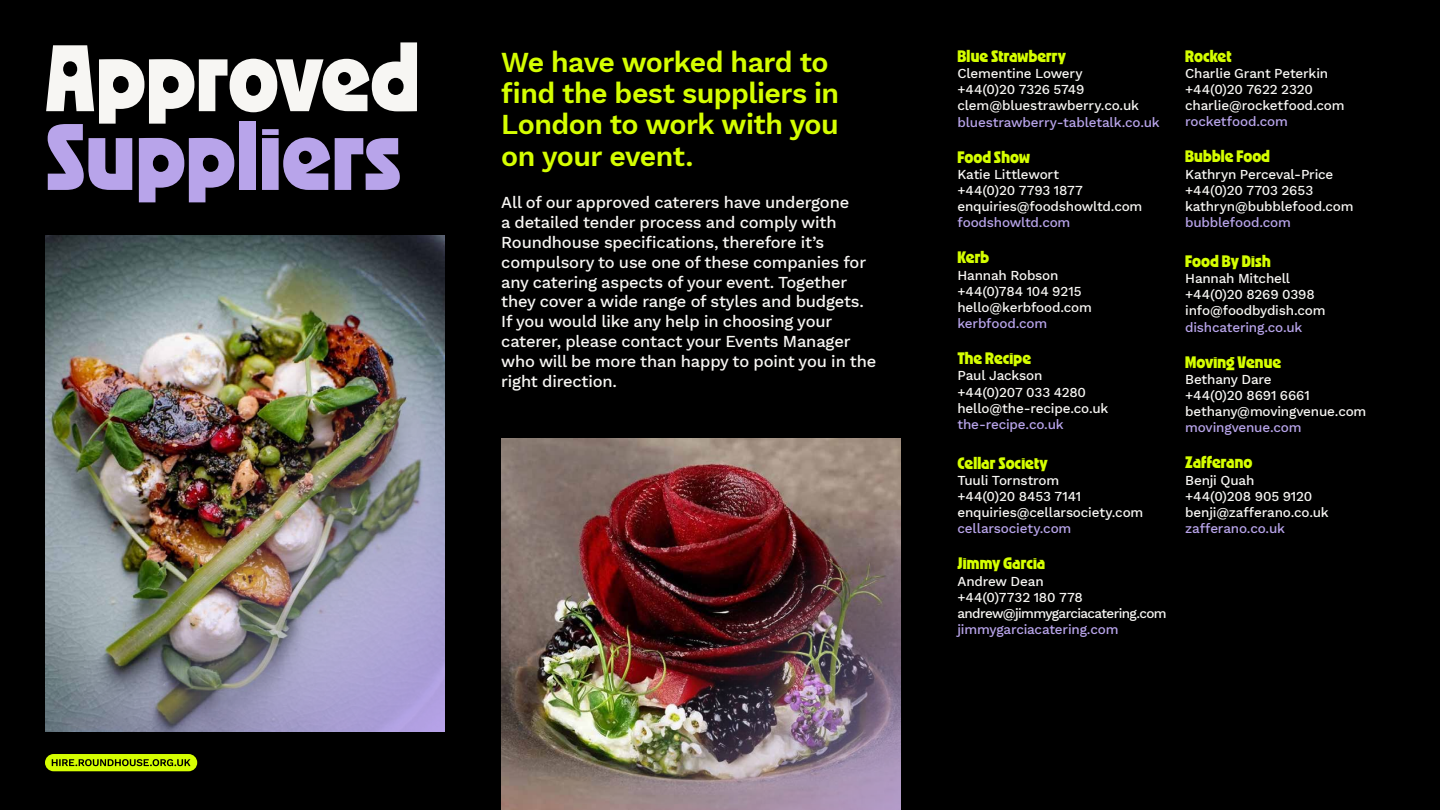
<style>
.page{position:relative;width:1440px;height:810px;background:#000}
.page>*{position:absolute;margin:0;border:0;box-sizing:border-box;transform-origin:0 0}
.t1{font:700 102px "OZIK";letter-spacing:.005em;color:#b8a4ea}
.t2{font:700 102px "OZIK";letter-spacing:-.005em;color:#f7f6f3}
.t3{font:600 28.5px/31.5px "Work Sans";letter-spacing:-.02em;color:#d5fe01}
.t4{font:700 18px "OZIK";letter-spacing:.005em;color:#d5fe01}
.t5{font:500 16.5px/19.8px "Work Sans";letter-spacing:-.01em;color:#f7f6f3}
.t6{font:500 13.5px/16.2px "Work Sans";letter-spacing:-.015em;color:#f7f6f3}
.t7{font:500 13.5px "Work Sans";letter-spacing:-.015em;color:#b8a4ea}
.t8{font:500 13.5px/16.2px "Work Sans";letter-spacing:-.045em;color:#f7f6f3}
</style>
<div class="page">
<img style="left:45px;top:235px;width:399px;height:120px">
<img style="left:502px;top:439px;width:398px;height:72px">
<img style="left:501px;top:511px;width:399px;height:299px">
<img style="left:45px;top:355px;width:399px;height:377px">
<div style="left:45px;top:754px;width:152px;height:17px;background:#d5fe01;border-radius:9px"></div>
<svg style="left:52px;top:759px;width:139px;height:7px"></svg>
<h1 class="t2" style="left:45px;top:17px;width:376px">Approved</h1>
<h1 class="t1" style="left:45px;top:96px;width:358px">Suppliers</h1>
<h2 class="t3" style="left:501px;top:45px;width:339px">We have worked hard to find the best suppliers in<br>London to work with you on your event.</h2>
<p class="t5" style="left:501px;top:192px;width:377px">All of our approved caterers have undergone<br>a detailed tender process and comply with Roundhouse specifications, therefore it’s compulsory to use one of these companies for any catering aspects of your event. Together they cover a wide range of styles and budgets.<br>If you would like any help in choosing your caterer, please contact your Events Manager who will be more than happy to point you in the right direction.</p>
<h3 class="t4" style="left:958px;top:45px;width:110px">Blue Strawberry</h3>
<p class="t6" style="left:958px;top:65px;width:183px">Clementine Lowery +44(0)20 7326 5749 clem@bluestrawberry.co.uk</p>
<p class="t7" style="left:958px;top:112px;width:204px">bluestrawberry-tabletalk.co.uk</p>
<h3 class="t4" style="left:958px;top:146px;width:74px">Food Show</h3>
<p class="t6" style="left:958px;top:165px;width:186px">Katie Littlewort<br>+44(0)20 7793 1877 enquiries@foodshowltd.com</p>
<p class="t7" style="left:958px;top:212px;width:114px">foodshowltd.com</p>
<h3 class="t4" style="left:958px;top:247px;width:33px">Kerb</h3>
<p class="t6" style="left:958px;top:266px;width:136px">Hannah Robson +44(0)784 104 9215 hello@kerbfood.com</p>
<p class="t7" style="left:958px;top:313px;width:91px">kerbfood.com</p>
<h3 class="t4" style="left:958px;top:348px;width:75px">The Recipe</h3>
<p class="t6" style="left:958px;top:367px;width:152px">Paul Jackson +44(0)207 033 4280 hello@the-recipe.co.uk</p>
<p class="t7" style="left:958px;top:414px;width:108px">the-recipe.co.uk</p>
<h3 class="t4" style="left:958px;top:452px;width:92px">Cellar Society</h3>
<p class="t6" style="left:958px;top:471px;width:187px">Tuuli Tornstrom<br>+44(0)20 8453 7141 enquiries@cellarsociety.com</p>
<p class="t7" style="left:958px;top:518px;width:115px">cellarsociety.com</p>
<h3 class="t4" style="left:958px;top:553px;width:89px">Jimmy Garcia</h3>
<p class="t8" style="left:958px;top:572px;width:211px">Andrew Dean<br>+44(0)7732 180 778 andrew@jimmygarciacatering.com</p>
<p class="t7" style="left:958px;top:619px;width:162px">jimmygarciacatering.com</p>
<h3 class="t4" style="left:1185px;top:45px;width:48px">Rocket</h3>
<p class="t6" style="left:1185px;top:65px;width:161px">Charlie Grant Peterkin +44(0)20 7622 2320 charlie@rocketfood.com</p>
<p class="t7" style="left:1185px;top:112px;width:104px">rocketfood.com</p>
<h3 class="t4" style="left:1185px;top:146px;width:86px">Bubble Food</h3>
<p class="t6" style="left:1185px;top:165px;width:170px">Kathryn Perceval-Price +44(0)20 7703 2653 kathryn@bubblefood.com</p>
<p class="t7" style="left:1185px;top:212px;width:107px">bubblefood.com</p>
<h3 class="t4" style="left:1185px;top:250px;width:87px">Food By Dish</h3>
<p class="t6" style="left:1185px;top:270px;width:142px">Hannah Mitchell +44(0)20 8269 0398 info@foodbydish.com</p>
<p class="t7" style="left:1185px;top:317px;width:119px">dishcatering.co.uk</p>
<h3 class="t4" style="left:1185px;top:351px;width:98px">Moving Venue</h3>
<p class="t6" style="left:1185px;top:371px;width:183px">Bethany Dare<br>+44(0)20 8691 6661 bethany@movingvenue.com</p>
<p class="t7" style="left:1185px;top:418px;width:118px">movingvenue.com</p>
<h3 class="t4" style="left:1185px;top:452px;width:69px">Zafferano</h3>
<p class="t6" style="left:1185px;top:471px;width:145px">Benji Quah<br>+44(0)208 905 9120 benji@zafferano.co.uk</p>
<p class="t7" style="left:1185px;top:518px;width:101px">zafferano.co.uk</p>
</div>
